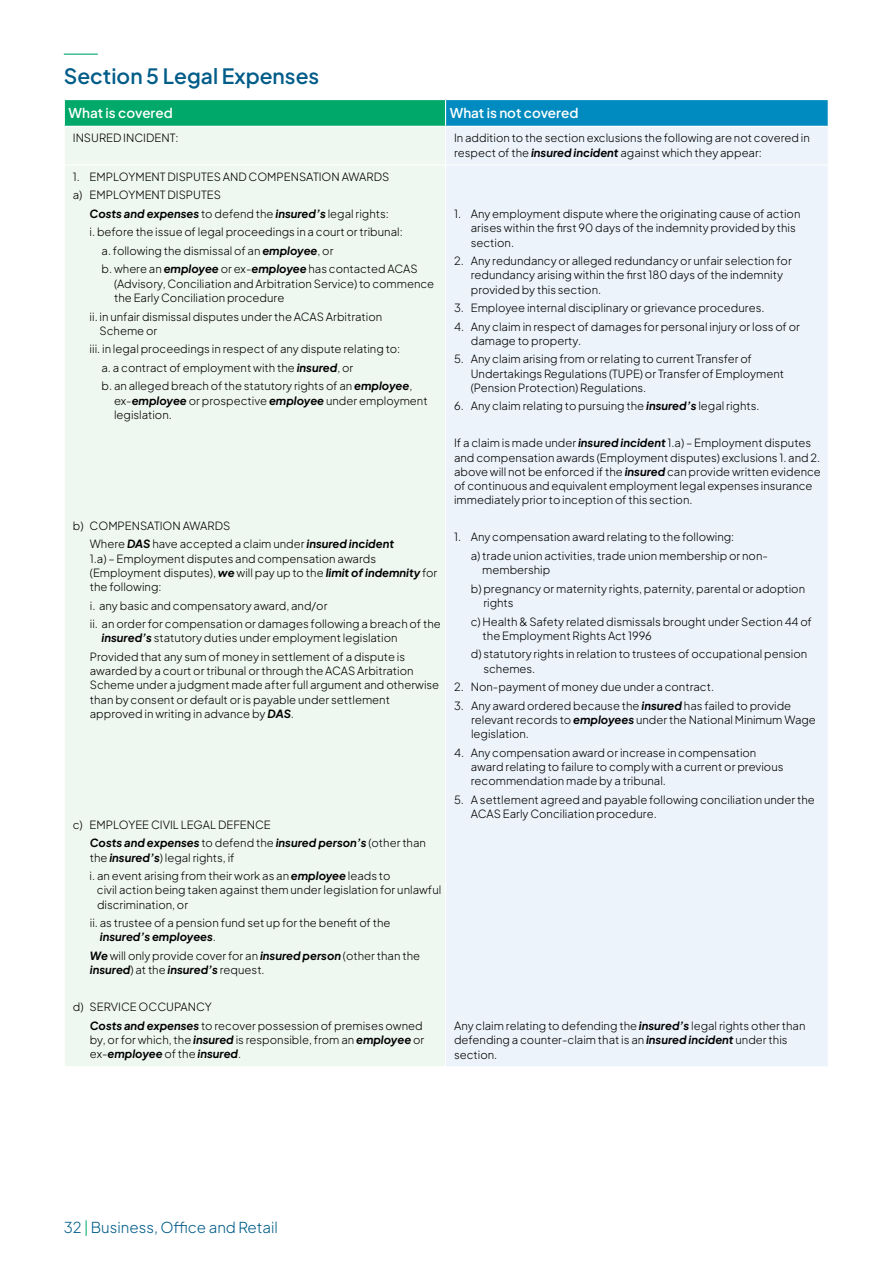
<style>
.page{position:relative;width:893px;height:1263px;background:#fff}
.page>*{position:absolute;margin:0;border:0;box-sizing:border-box;transform-origin:0 0}
.t1{font:600 21px "Plus Jakarta Sans";color:#005c89}
.t2{font:300 15px "Plus Jakarta Sans";color:#005c89}
.t3{font:600 13.5px "Plus Jakarta Sans";color:#fff}
.t4{font:300 11.25px/14.2px "Plus Jakarta Sans";color:#000}
.t5{font:italic 700 11.25px "Plus Jakarta Sans";color:#000}
.s1{font-weight:700;font-style:italic}
.s2{font-weight:300;font-style:normal}
.s3{color:#00a869}
</style>
<div class="page">
<hr style="left:64px;top:54px;width:34px;height:1px;background:#00a869">
<div style="left:64px;top:100px;width:382px;height:26px;background:#00a869"></div>
<div style="left:446px;top:100px;width:382px;height:26px;background:#008bc0"></div>
<div style="left:65px;top:127px;width:380px;height:939px;background:#eff7f1"></div>
<div style="left:446px;top:127px;width:382px;height:939px;background:#ecf3fa"></div>
<svg style="left:64px;top:100px;width:1px;height:26px"></svg>
<svg style="left:445px;top:100px;width:1px;height:26px"></svg>
<hr style="left:64px;top:164px;width:382px;height:2px;background:#fff">
<hr style="left:446px;top:164px;width:383px;height:2px;background:#fff">
<h1 class="t1" style="left:64px;top:58px;width:257px">Section 5 Legal Expenses</h1>
<p class="t3" style="left:69px;top:101px;width:106px">What is covered</p>
<p class="t3" style="left:450px;top:101px;width:130px">What is not covered</p>
<p class="t4" style="left:73px;top:130px;width:107px">INSURED INCIDENT:</p>
<p class="t4" style="left:454px;top:130px;width:357px">In addition to the section exclusions the following are not covered in respect of the <span class="s1">insured incident</span> against which they appear:</p>
<p class="t4" style="left:73px;top:166px;width:318px;line-height:18.5px">1. EMPLOYMENT DISPUTES AND COMPENSATION AWARDS a) EMPLOYMENT DISPUTES</p>
<p class="t5" style="left:90px;top:204px;width:301px">Costs and expenses <span class="s2">to defend the</span> insured’s <span class="s2">legal rights:</span></p>
<p class="t4" style="left:90px;top:224px;width:315px">i. before the issue of legal proceedings in a court or tribunal:</p>
<p class="t4" style="left:102px;top:243px;width:233px">a. following the dismissal of an <span class="s1">employee</span>, or</p>
<p class="t4" style="left:102px;top:261px;width:318px">b. where an <span class="s1">employee</span> or ex-<span class="s1">employee</span> has contacted ACAS</p>
<p class="t4" style="left:114px;top:275px;width:322px">(Advisory, Conciliation and Arbitration Service) to commence the Early Conciliation procedure</p>
<p class="t4" style="left:100px;top:308px;width:284px;text-indent:-10px">ii. in unfair dismissal disputes under the ACAS Arbitration<br>Scheme or</p>
<p class="t4" style="left:102px;top:339px;width:312px;line-height:18.5px;text-indent:-12px">iii. in legal proceedings in respect of any dispute relating to: a. a contract of employment with the <span class="s1">insured</span>, or<br>b. an alleged breach of the statutory rights of an <span class="s1">employee</span>,</p>
<p class="t4" style="left:114px;top:392px;width:315px">ex-<span class="s1">employee</span> or prospective <span class="s1">employee</span> under employment legislation.</p>
<p class="t4" style="left:471px;top:206px;width:331px;text-indent:-17px">1. Any employment dispute where the originating cause of action arises within the first 90 days of the indemnity provided by this section.</p>
<p class="t4" style="left:471px;top:253px;width:322px;text-indent:-17px">2. Any redundancy or alleged redundancy or unfair selection for redundancy arising within the first 180 days of the indemnity provided by this section.</p>
<p class="t4" style="left:454px;top:300px;width:312px">3. Employee internal disciplinary or grievance procedures.</p>
<p class="t4" style="left:471px;top:318px;width:331px;text-indent:-17px">4. Any claim in respect of damages for personal injury or loss of or damage to property.</p>
<p class="t4" style="left:471px;top:351px;width:315px;text-indent:-17px">5. Any claim arising from or relating to current Transfer of<br>Undertakings Regulations (TUPE) or Transfer of Employment (Pension Protection) Regulations.</p>
<p class="t4" style="left:454px;top:398px;width:307px">6. Any claim relating to pursuing the <span class="s1">insured’s</span> legal rights.</p>
<p class="t4" style="left:454px;top:435px;width:368px">If a claim is made under <span class="s1">insured incident</span> 1.a) – Employment disputes and compensation awards (Employment disputes) exclusions 1. and 2. above will not be enforced if the <span class="s1">insured</span> can provide written evidence of continuous and equivalent employment legal expenses insurance immediately prior to inception of this section.</p>
<p class="t4" style="left:471px;top:527px;width:299px;line-height:18.5px;text-indent:-17px">1. Any compensation award relating to the following:<br>a) trade union activities, trade union membership or non-</p>
<p class="t4" style="left:471px;top:560px;width:336px;line-height:18.5px;text-indent:11px">membership<br>b) pregnancy or maternity rights, paternity, parental or adoption</p>
<p class="t4" style="left:471px;top:592px;width:343px;line-height:18.5px;text-indent:13px">rights<br>c) Health &amp; Safety related dismissals brought under Section 44 of</p>
<p class="t4" style="left:471px;top:625px;width:338px;line-height:18.5px;text-indent:12px">the Employment Rights Act 1996<br>d) statutory rights in relation to trustees of occupational pension</p>
<p class="t4" style="left:483px;top:660px;width:53px">schemes.</p>
<p class="t4" style="left:454px;top:679px;width:262px">2. Non-payment of money due under a contract.</p>
<p class="t4" style="left:471px;top:697px;width:346px;text-indent:-17px">3. Any award ordered because the <span class="s1">insured</span> has failed to provide relevant records to <span class="s1">employees</span> under the National Minimum Wage legislation.</p>
<p class="t4" style="left:471px;top:744px;width:314px;text-indent:-17px">4. Any compensation award or increase in compensation award relating to failure to comply with a current or previous recommendation made by a tribunal.</p>
<p class="t4" style="left:471px;top:791px;width:346px;text-indent:-17px">5. A settlement agreed and payable following conciliation under the<br>ACAS Early Conciliation procedure.</p>
<p class="t4" style="left:90px;top:515px;width:306px;line-height:18.5px;text-indent:-17px">b) COMPENSATION AWARDS<br>Where <span class="s1">DAS</span> have accepted a claim under <span class="s1">insured incident</span></p>
<p class="t4" style="left:90px;top:550px;width:349px">1.a) – Employment disputes and compensation awards (Employment disputes), <span class="s1">we</span> will pay up to the <span class="s1">limit of indemnity</span> for the following:</p>
<p class="t4" style="left:90px;top:595px;width:352px;line-height:18.5px">i. any basic and compensatory award, and/or<br>ii. an order for compensation or damages following a breach of the</p>
<p class="t4" style="left:90px;top:628px;width:317px;line-height:18.5px;text-align:center"><span class="s1">insured’s</span> statutory duties under employment legislation<br>Provided that any sum of money in settlement of a dispute is</p>
<p class="t4" style="left:90px;top:663px;width:351px">awarded by a court or tribunal or through the ACAS Arbitration Scheme under a judgment made after full argument and otherwise than by consent or default or is payable under settlement approved in writing in advance by <span class="s1">DAS</span>.</p>
<p class="t4" style="left:90px;top:814px;width:338px;line-height:18.5px;text-indent:-17px">c) EMPLOYEE CIVIL LEGAL DEFENCE<br><span class="s1">Costs and expenses</span> to defend the <span class="s1">insured person’s</span> (other than</p>
<p class="t4" style="left:90px;top:847px;width:302px;line-height:18.5px">the <span class="s1">insured’s</span>) legal rights, if<br>i. an event arising from their work as an <span class="s1">employee</span> leads to</p>
<p class="t4" style="left:97px;top:882px;width:346px">civil action being taken against them under legislation for unlawful discrimination, or</p>
<p class="t4" style="left:100px;top:915px;width:292px;text-indent:-10px">ii. as trustee of a pension fund set up for the benefit of the <span class="s1">insured’s employees</span>.</p>
<p class="t4" style="left:90px;top:947px;width:332px"><span class="s1">We</span> will only provide cover for an <span class="s1">insured person</span> (other than the <span class="s1">insured</span>) at the <span class="s1">insured’s</span> request.</p>
<p class="t4" style="left:90px;top:997px;width:334px;line-height:18.5px;text-indent:-17px">d) SERVICE OCCUPANCY<br><span class="s1">Costs and expenses</span> to recover possession of premises owned</p>
<p class="t4" style="left:90px;top:1031px;width:336px">by, or for which, the <span class="s1">insured</span> is responsible, from an <span class="s1">employee</span> or ex-<span class="s1">employee</span> of the <span class="s1">insured</span>.</p>
<p class="t4" style="left:454px;top:1018px;width:353px">Any claim relating to defending the <span class="s1">insured’s</span> legal rights other than defending a counter-claim that is an <span class="s1">insured incident</span> under this section.</p>
<h2 class="t2" style="left:64px;top:1215px;width:215px">32 <span class="s3">|</span> Business, Office and Retail</h2>
</div>
